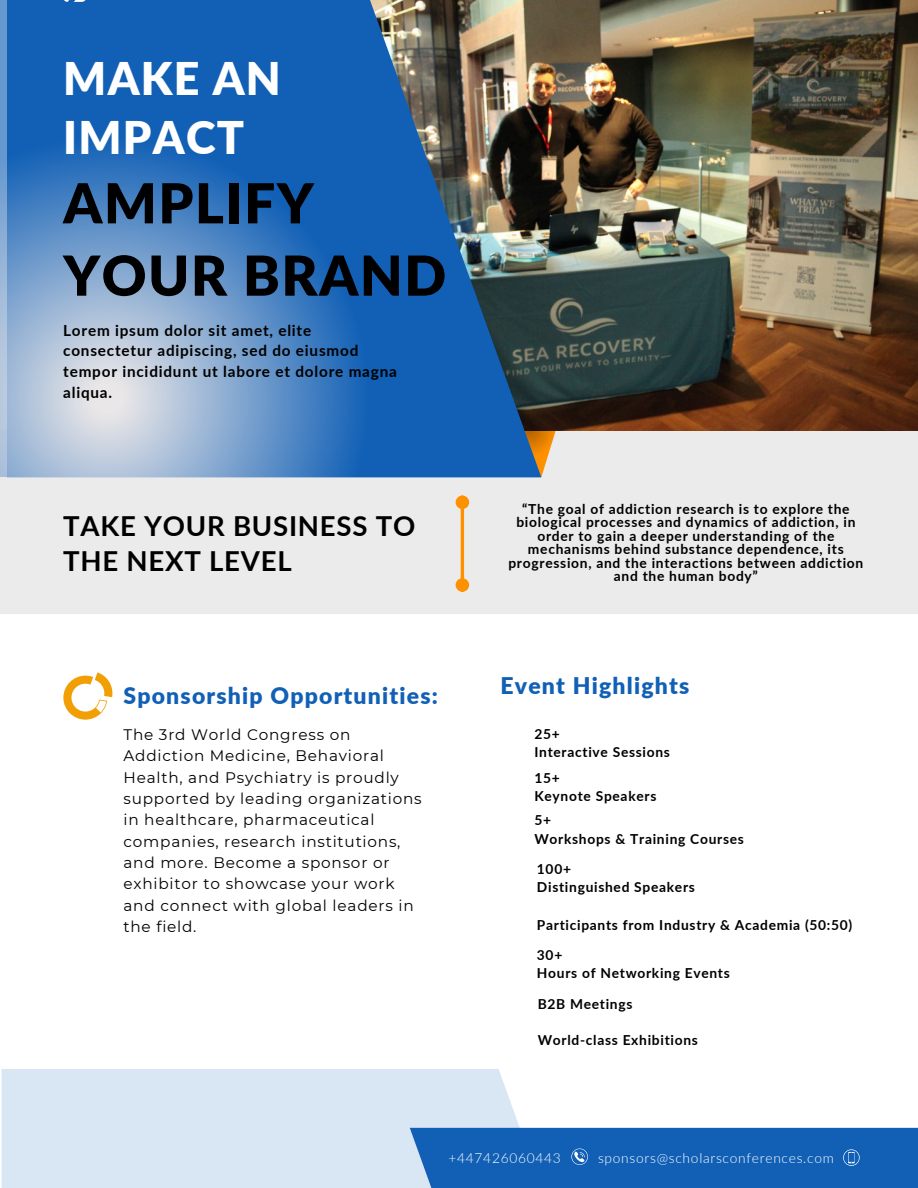
<style>
.page{position:relative;width:918px;height:1188px;background:#fff}
.page>*{position:absolute;margin:0;border:0;box-sizing:border-box;transform-origin:0 0}
.t1{font:900 55.05px/72.3px "Lato";letter-spacing:.03em;color:#000}
.t2{font:900 45px/58.5px "Lato";letter-spacing:.03em;color:#fff}
.t3{font:700 27.6px/35.5px "Lato";letter-spacing:.03em;color:#000}
.t4{font:900 22.95px "Lato";letter-spacing:.05em;color:#1160b6}
.t5{font:15.3px/21.3px "Montserrat";letter-spacing:.05em;color:#000}
.t6{font:700 15.3px/20.7px "Lato";letter-spacing:.05em;color:#000}
.t7{font:700 13.8px/13.5px "Lato";letter-spacing:.05em;color:#000}
.t8{font:300 13.8px "Lato";letter-spacing:.05em;color:#fff}
</style>
<div class="page">
<div style="left:0;top:430px;width:918px;height:183px;background:#e8e8e8"></div>
<svg style="left:541px;top:431px;width:15px;height:46px"></svg>
<img style="left:541px;top:0;width:377px;height:431px">
<img style="left:356px;top:0;width:185px;height:477px">
<div style="left:2px;top:1069px;width:539px;height:119px;background:#d9e6f3"></div>
<div style="left:0;top:0;width:356px;height:112px;background:#1160b6"></div>
<svg style="left:0;top:112px;width:392px;height:366px;background:#5c8ec7"></svg>
<svg style="left:63px;top:0;width:23px;height:1px"></svg>
<hr style="left:461px;top:508px;width:3px;height:71px;background:#ff9100">
<div style="left:457px;top:497px;width:10px;height:10px;background:#ff9100;border-radius:50%"></div>
<div style="left:456px;top:496px;width:13px;height:13px;border:3px solid #ff9100;border-radius:50%"></div>
<div style="left:457px;top:580px;width:10px;height:10px;background:#ff9100;border-radius:50%"></div>
<div style="left:456px;top:578px;width:13px;height:14px;border:3px solid #ff9100;border-radius:50%"></div>
<div style="left:410px;top:1128px;width:508px;height:60px;background:#1160b6"></div>
<svg style="left:63px;top:673px;width:49px;height:47px"></svg>
<h1 class="t2" style="left:63px;top:49px;width:219px">MAKE AN<br>IMPACT</h1>
<h6 class="t1" style="left:63px;top:166px;width:384px">AMPLIFY<br>YOUR BRAND</h6>
<p class="t6" style="left:63px;top:320px;width:335px">Lorem ipsum dolor sit amet, elite consectetur adipiscing, sed do eiusmod tempor incididunt ut labore et dolore magna aliqua.</p>
<p class="t3" style="left:63px;top:507px;width:354px">TAKE YOUR BUSINESS TO<br>THE NEXT LEVEL</p>
<p class="t7" style="left:508px;top:502px;width:356px;text-align:center">“The goal of addiction research is to explore the biological processes and dynamics of addiction, in order to gain a deeper understanding of the mechanisms behind substance dependence, its progression, and the interactions between addiction and the human body”</p>
<h4 class="t4" style="left:500px;top:671px;width:190px">Event Highlights</h4>
<p class="t4" style="left:123px;top:681px;width:316px">Sponsorship Opportunities:</p>
<h3 class="t5" style="left:123px;top:724px;width:300px">The 3rd World Congress on<br>Addiction Medicine, Behavioral<br>Health, and Psychiatry is proudly supported by leading organizations in healthcare, pharmaceutical companies, research institutions, and more. Become a sponsor or exhibitor to showcase your work and connect with global leaders in the field.</h3>
<p class="t7" style="left:534px;top:725px;width:137px;line-height:18.3px">25+<br>Interactive Sessions</p>
<h6 class="t7" style="left:534px;top:768px;width:123px;line-height:18.3px">15+<br>Keynote Speakers</h6>
<p class="t7" style="left:534px;top:811px;width:211px;line-height:18.3px">5+<br>Workshops &amp; Training Courses</p>
<p class="t7" style="left:537px;top:859px;width:160px;line-height:18.3px">100+<br>Distinguished Speakers</p>
<h4 class="t7" style="left:537px;top:917px;width:317px">Participants from Industry &amp; Academia (50:50)</h4>
<p class="t7" style="left:537px;top:945px;width:194px;line-height:18.3px">30+<br>Hours of Networking Events</p>
<p class="t7" style="left:538px;top:997px;width:96px">B2B Meetings</p>
<p class="t7" style="left:538px;top:1033px;width:162px">World-class Exhibitions</p>
<p class="t8" style="left:449px;top:1149px;width:114px">+447426060443</p>
<h2 class="t8" style="left:598px;top:1149px;width:237px">sponsors@scholarsconferences.com</h2>
</div>
